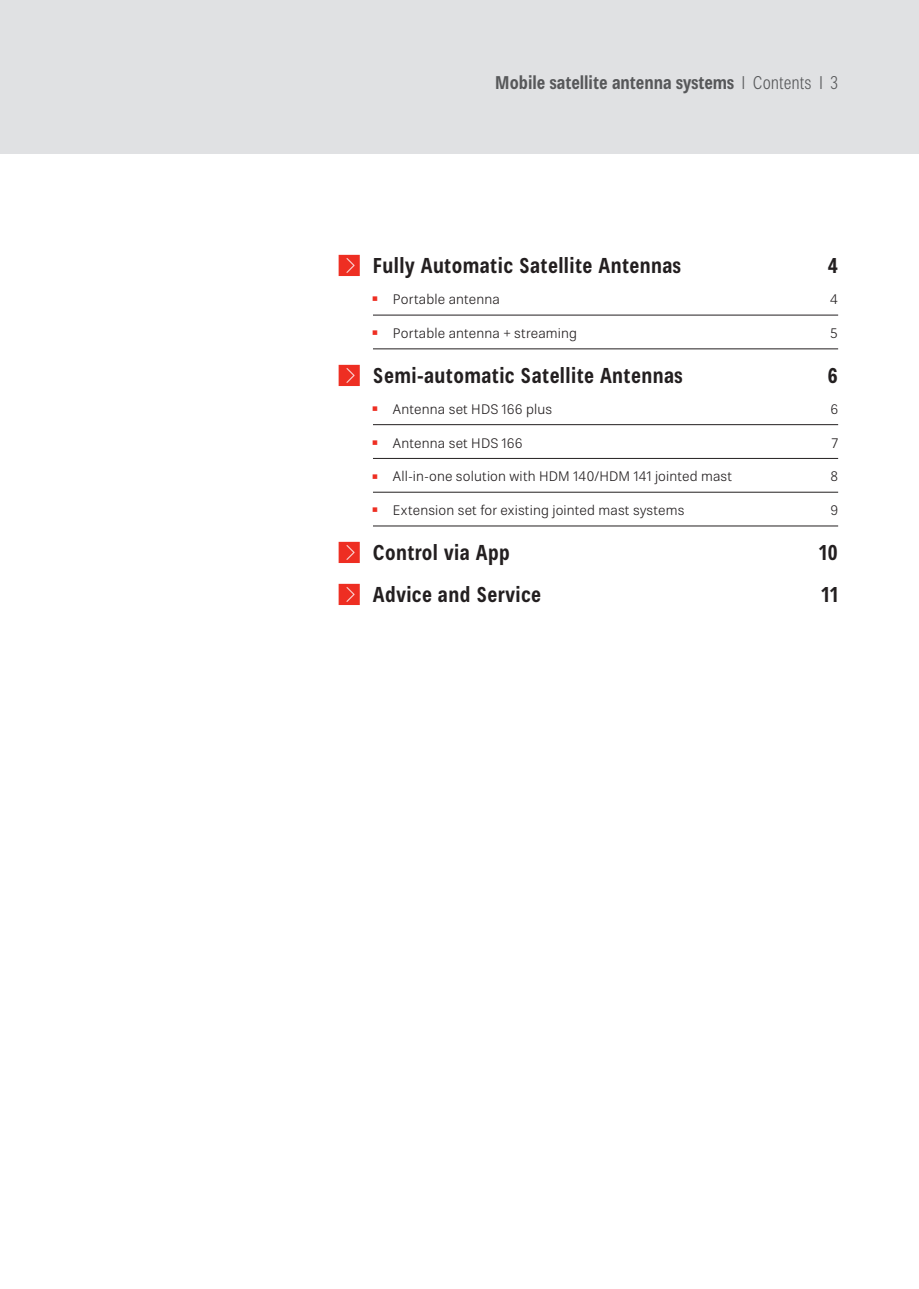
<style>
.page{position:relative;width:919px;height:1289px;background:#fff}
.page>*{position:absolute;margin:0;border:0;box-sizing:border-box;transform-origin:0 0}
.t1{font:700 condensed 21px "Kathrein 77";letter-spacing:.02em;color:#231f20}
.t2{font:700 condensed 18px "Kathrein 77";color:#57585a}
.t3{font:300 13.5px "Kathrein 45";letter-spacing:.01em;color:#231f20}
.s1{font-family:"Kathrein 47";font-weight:300}
.s2{font-size:21.15px;color:#ee2e22}
.s3{font-size:18px;color:#ee2e22}
</style>
<div class="page">
<div style="left:0;top:0;width:13px;height:153px;background:#e0e1e3"></div>
<div style="left:13px;top:0;width:905px;height:153px;background:#e0e1e3"></div>
<hr style="left:373px;top:315px;width:465px;height:1px;background:#231f20">
<hr style="left:373px;top:348px;width:465px;height:1px;background:#231f20">
<hr style="left:373px;top:424px;width:465px;height:1px;background:#231f20">
<hr style="left:373px;top:458px;width:465px;height:1px;background:#231f20">
<hr style="left:373px;top:492px;width:465px;height:1px;background:#231f20">
<hr style="left:373px;top:525px;width:465px;height:1px;background:#231f20">
<h2 class="t2" style="left:495px;top:70px;width:344px">Mobile satellite antenna systems <span class="s1">I Contents I 3</span></h2>
<h1 class="t1" style="left:339px;top:251px;width:343px"><span class="s2">ʵ</span> Fully Automatic Satellite Antennas</h1>
<h1 class="t1" style="left:827px;top:251px;width:12px">4</h1>
<p class="t3" style="left:373px;top:290px;width:128px"><span class="s3">▪</span> Portable antenna</p>
<p class="t3" style="left:830px;top:290px;width:9px">4</p>
<p class="t3" style="left:373px;top:324px;width:205px"><span class="s3">▪</span> Portable antenna + streaming</p>
<p class="t3" style="left:830px;top:324px;width:9px">5</p>
<h1 class="t1" style="left:339px;top:361px;width:345px"><span class="s2">ʵ</span> Semi-automatic Satellite Antennas</h1>
<h1 class="t1" style="left:827px;top:361px;width:12px">6</h1>
<p class="t3" style="left:373px;top:399px;width:181px"><span class="s3">▪</span> Antenna set HDS 166 plus</p>
<p class="t3" style="left:830px;top:399px;width:9px">6</p>
<p class="t3" style="left:373px;top:433px;width:151px"><span class="s3">▪</span> Antenna set HDS 166</p>
<p class="t3" style="left:831px;top:433px;width:8px">7</p>
<p class="t3" style="left:373px;top:467px;width:360px"><span class="s3">▪</span> All-in-one solution with HDM 140/HDM 141 jointed mast</p>
<p class="t3" style="left:830px;top:467px;width:9px">8</p>
<p class="t3" style="left:373px;top:501px;width:313px"><span class="s3">▪</span> Extension set for existing jointed mast systems</p>
<p class="t3" style="left:830px;top:501px;width:9px">9</p>
<h1 class="t1" style="left:339px;top:538px;width:172px"><span class="s2">ʵ</span> Control via App</h1>
<h1 class="t1" style="left:819px;top:538px;width:20px">10</h1>
<h1 class="t1" style="left:339px;top:580px;width:203px"><span class="s2">ʵ</span> Advice and Service</h1>
<h1 class="t1" style="left:821px;top:580px;width:18px">11</h1>
</div>
